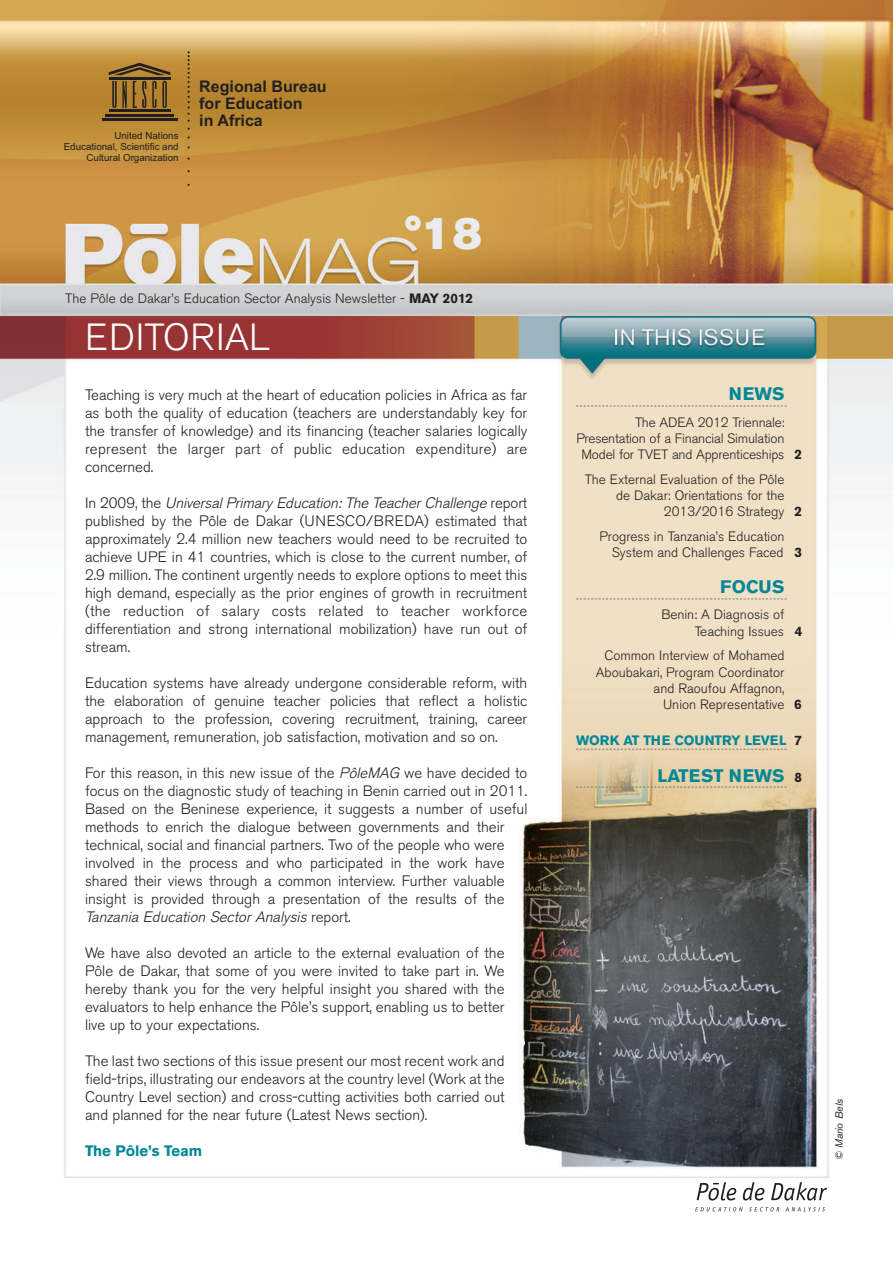
<style>
.page{position:relative;width:893px;height:1263px;background:#fff}
.page>*{position:absolute;margin:0;border:0;box-sizing:border-box;transform-origin:0 0}
.t1{font:45px "Akzidenz Grotesk BE Super";color:#e9ebec}
.t2{font:300 37.5px "Akzidenz Grotesk BE";letter-spacing:.01em;color:#fff}
.t3{font:700 18px "Akzidenz Grotesk BE";color:#008797}
.t4{font:700 16.05px/17px "Arial";color:#231f20}
.t5{font:300 15px/18px "Akzidenz Grotesk BE";color:#231f20;text-align:justify}
.t6{font:700 15px "Akzidenz Grotesk BE";color:#008797}
.t7{font:300 13.5px/16.2px "Akzidenz Grotesk BE";color:#231f20}
.t8{font:700 13.5px "Akzidenz Grotesk BE";color:#008797}
.t9{font:italic 10.5px "Akzidenz Grotesk BE";color:#231f20}
.t10{font:9.75px/10.6px "Arial";color:#231f20;text-align:right}
.s1{font-weight:700}
.s2{font-style:italic}
.s3{color:#231f20}
.s4{font-size:13.5px;color:#231f20}
</style>
<div class="page">
<img style="left:0;top:0;width:892px;height:1212px">
<svg style="left:576px;top:406px;width:211px;height:1px"></svg>
<svg style="left:576px;top:599px;width:211px;height:1px"></svg>
<svg style="left:576px;top:749px;width:211px;height:1px"></svg>
<svg style="left:576px;top:787px;width:211px;height:1px"></svg>
<svg style="left:743px;top:1182px;width:21px;height:19px"></svg>
<svg style="left:771px;top:1182px;width:56px;height:19px"></svg>
<svg style="left:697px;top:1182px;width:39px;height:19px"></svg>
<svg style="left:695px;top:1207px;width:47px;height:4px"></svg>
<svg style="left:749px;top:1207px;width:30px;height:4px"></svg>
<svg style="left:785px;top:1207px;width:40px;height:4px"></svg>
<svg style="left:188px;top:51px;width:2px;height:71px"></svg>
<hr style="left:109px;top:109px;width:61px;height:3px;background:#231f20">
<hr style="left:105px;top:114px;width:69px;height:2px;background:#231f20">
<hr style="left:102px;top:118px;width:75px;height:3px;background:#231f20">
<hr style="left:109px;top:77px;width:61px;height:2px;background:#231f20">
<svg style="left:109px;top:63px;width:61px;height:12px"></svg>
<svg style="left:112px;top:81px;width:15px;height:27px"></svg>
<svg style="left:152px;top:81px;width:15px;height:27px"></svg>
<svg style="left:133px;top:81px;width:13px;height:27px"></svg>
<p class="t10" style="left:64px;top:131px;width:116px">United Nations<br>Educational, Scientific and<br>Cultural Organization</p>
<p class="t4" style="left:199px;top:80px;width:129px">Regional Bureau for Education<br>in Africa</p>
<h1 class="t1" style="left:405px;top:217px;width:78px">°18</h1>
<p class="t7" style="left:65px;top:292px;width:409px">The Pôle de Dakar’s Education Sector Analysis Newsletter - <span class="s1">MAY 2012</span></p>
<h2 class="t2" style="left:85px;top:323px;width:187px">EDITORIAL</h2>
<p class="t5" style="left:85px;top:388px;width:444px">Teaching is very much at the heart of education policies in Africa as far as both the quality of education (teachers are understandably key for the transfer of knowledge) and its financing (teacher salaries logically represent the larger part of public education expenditure) are concerned.</p>
<p class="t5" style="left:85px;top:496px;width:444px">I n 2 0 0 9 , t h e <span class="s2">UniversalPrimary Education:The TeacherChallenge</span> r e p o rt published by the Pôle de Dakar (UNESCO/BREDA) estimated that approximately 2.4 million new teachers would need to be recruited to achieve UPE in 41 countries, which is close to the current number, of 2.9 million. The continent urgently needs to explore options to meet this high demand, especially as the prior engines of growth in recruitment (the reduction of salary costs related to teacher workforce differentiation and strong international mobilization) have run out of stream.</p>
<p class="t5" style="left:85px;top:676px;width:444px">Education systems have already undergone considerable reform, with the elaboration of genuine teacher policies that reflect a holistic approach to the profession, covering recruitment, training, career management, remuneration, job satisfaction, motivation and so on.</p>
<p class="t5" style="left:85px;top:766px;width:444px;text-align:left">For this reason, in this new issue of the <span class="s2">PôleMAG</span> we have decided to focus on the diagnostic study of teaching in Benin carried out in 2011.<br>Based on the Beninese experience, it suggests a number of useful methods to enrich the dialogue between governments and their technical, social and financial partners. Two of the people who were involved in the process and who participated in the work have shared their views through a common interview. Further valuable insight is provided through a presentation of the results of the <span class="s2">Tanzania Education Sector Analysis</span> r e p o r t .</p>
<p class="t5" style="left:85px;top:946px;width:421px">We have also devoted an article to the external evaluation of the Pôle de Dakar, that some of you were invited to take part in. We hereby thank you for the very helpful insight you shared with the evaluators to help enhance the Pôle’s support, enabling us to better live up to your expectations.</p>
<p class="t5" style="left:85px;top:1054px;width:421px">The last two sections of this issue present our most recent work and field-trips, illustrating our endeavors at the country level (Work at the Country Level section) and cross-cutting activities both carried out and planned for the near future (Latest News section).</p>
<p class="t6" style="left:85px;top:1145px;width:119px">The Pôle’s Team</p>
<p class="t3" style="left:729px;top:387px;width:57px">NEWS</p>
<p class="t7" style="left:635px;top:415px;width:151px">The ADEA 2012 Triennale:</p>
<p class="t7" style="left:576px;top:432px;width:209px">Presentation of a Financial Simulation</p>
<p class="t7" style="left:581px;top:448px;width:222px">Model for TVET and Apprenticeships <span class="s1">2</span></p>
<p class="t7" style="left:585px;top:472px;width:201px">The External Evaluation of the Pôle</p>
<p class="t7" style="left:616px;top:489px;width:170px">de Dakar: Orientations for the</p>
<p class="t7" style="left:664px;top:505px;width:140px">2013/2016 Strategy <span class="s1">2</span></p>
<p class="t7" style="left:612px;top:530px;width:192px;text-indent:-12px">Progress in Tanzania’s Education<br>System and Challenges Faced <span class="s1">3</span></p>
<p class="t3" style="left:720px;top:580px;width:66px">FOCUS</p>
<p class="t7" style="left:695px;top:608px;width:109px;text-indent:-33px">Benin: A Diagnosis of<br>Teaching Issues <span class="s1">4</span></p>
<p class="t7" style="left:604px;top:649px;width:182px">Common Interview of Mohamed</p>
<p class="t7" style="left:596px;top:665px;width:190px">Aboubakari, Program Coordinator</p>
<p class="t7" style="left:653px;top:682px;width:132px">and Raoufou Affagnon,</p>
<p class="t7" style="left:663px;top:698px;width:140px">Union Representative <span class="s1">6</span></p>
<p class="t8" style="left:576px;top:735px;width:228px">WORK AT THE COUNTRY LEVEL <span class="s3">7</span></p>
<p class="t3" style="left:658px;top:770px;width:146px">LATEST NEWS <span class="s4">8</span></p>
<p class="t9" style="left:835px;top:1160px;width:63px;rotate:-90deg">© Mario Bels</p>
</div>
